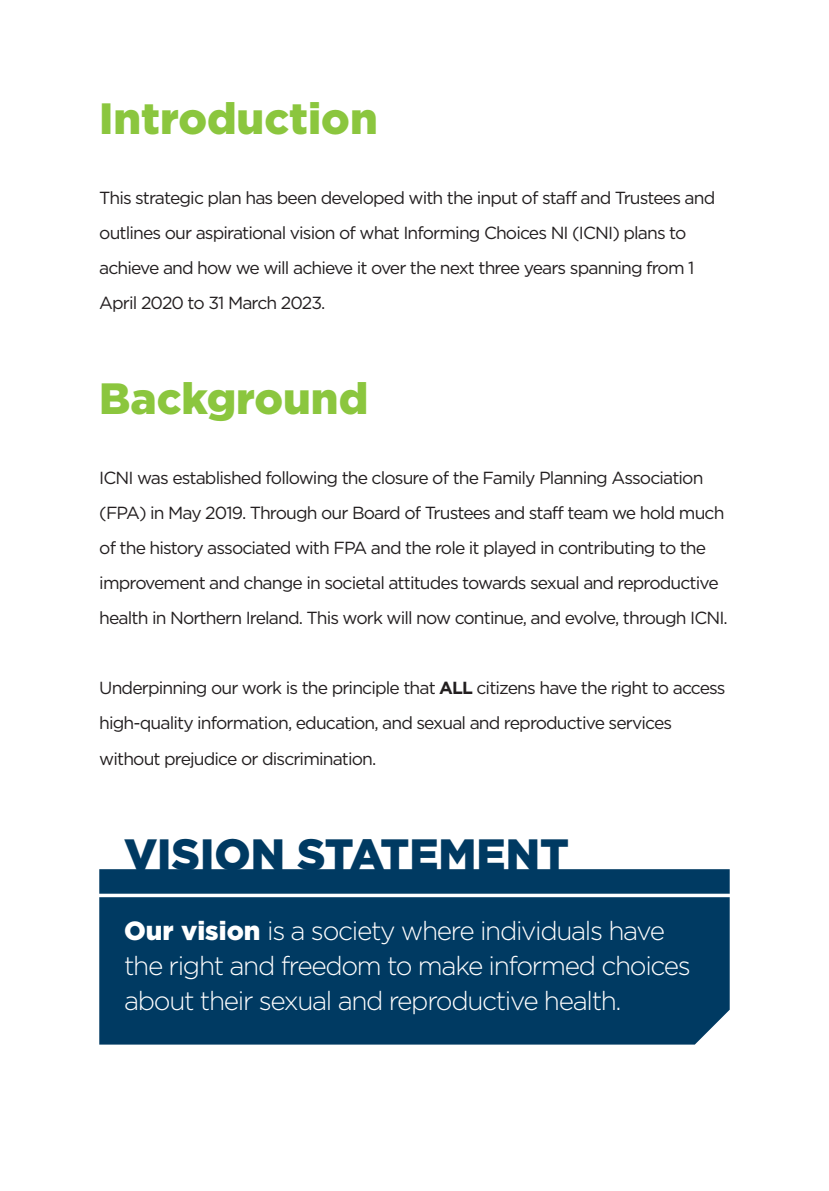
<style>
.page{position:relative;width:829px;height:1191px;background:#fff}
.page>*{position:absolute;margin:0;border:0;box-sizing:border-box;transform-origin:0 0}
.t1{font:900 43.75px "Gotham";color:#8bc63e}
.t2{font:900 43.75px "Gotham";color:#003a62}
.t3{font:300 26.25px/35px "Gotham";letter-spacing:-.05em;color:#fff}
.t4{font:17.5px/35px "Gotham";letter-spacing:-.05em;color:#231f20}
.s1{font-weight:700}
.s2{font-weight:900}
</style>
<div class="page">
<div style="left:99px;top:869px;width:630px;height:175px;background:#003a62"></div>
<svg style="left:99px;top:893px;width:631px;height:4px"></svg>
<h1 class="t1" style="left:99px;top:94px;width:280px">Introduction</h1>
<p class="t4" style="left:99px;top:181px;width:617px">This strategic plan has been developed with the input of staff and Trustees and outlines our aspirational vision of what Informing Choices NI (ICNI) plans to achieve and how we will achieve it over the next three years spanning from 1<br>April 2020 to 31 March 2023.</p>
<h1 class="t1" style="left:99px;top:374px;width:270px">Background</h1>
<p class="t4" style="left:99px;top:461px;width:630px">ICNI was established following the closure of the Family Planning Association (FPA) in May 2019. Through our Board of Trustees and staff team we hold much of the history associated with FPA and the role it played in contributing to the improvement and change in societal attitudes towards sexual and reproductive health in Northern Ireland. This work will now continue, and evolve, through ICNI.</p>
<p class="t4" style="left:99px;top:671px;width:627px">Underpinning our work is the principle that <span class="s1">ALL</span> citizens have the right to access high-quality information, education, and sexual and reproductive services without prejudice or discrimination.</p>
<h1 class="t2" style="left:124px;top:829px;width:446px">VISION STATEMENT</h1>
<h2 class="t3" style="left:124px;top:913px;width:568px"><span class="s2">Our vision</span> is a society where individuals have the right and freedom to make informed choices about their sexual and reproductive health.</h2>
</div>
